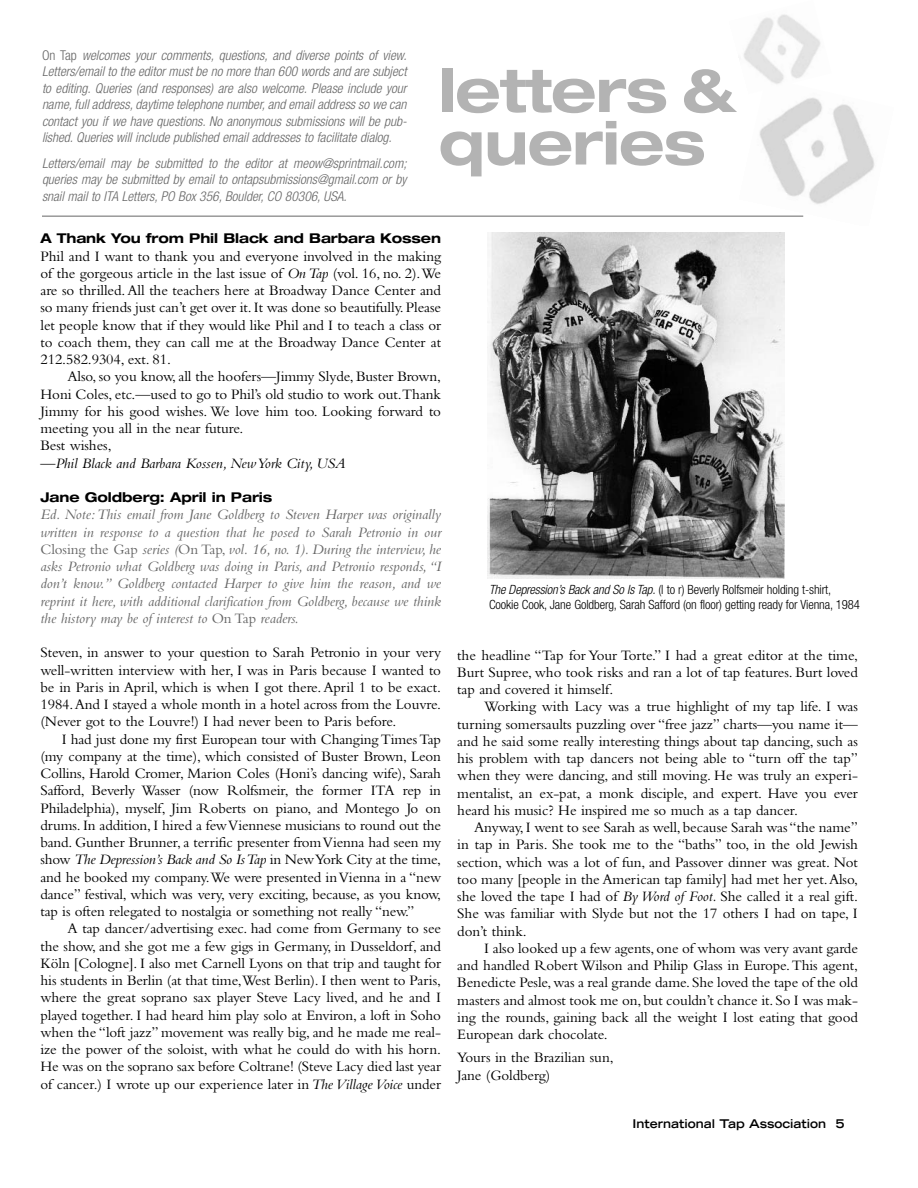
<style>
.page{position:relative;width:918px;height:1188px;background:#fff}
.page>*{position:absolute;margin:0;border:0;box-sizing:border-box;transform-origin:0 0}
.t1{font:700 expanded 60px/52.5px "Helvetica Neue";letter-spacing:-.015em;color:#b3b3b3}
.t2{font:15px/17.2px "Bembo";letter-spacing:-.005em;color:#000;text-align:justify}
.t3{font:italic 15px/17.2px "Bembo";letter-spacing:-.005em;color:#666;text-align:justify}
.t4{font:italic 15px "Bembo";letter-spacing:-.005em;color:#000}
.t5{font:italic 300 condensed 13.5px/16.5px "Helvetica Neue";color:#666;text-align:justify}
.t6{font:700 expanded 13.5px "Helvetica Neue";letter-spacing:-.01em;color:#000}
.t7{font:300 condensed 12.75px/15px "Helvetica Neue";letter-spacing:-.01em;color:#000}
.t8{font:700 expanded 12px "Trade Gothic LH";color:#000}
.s1{font-style:normal}
.s2{font-style:italic}
</style>
<div class="page">
<hr style="left:42px;top:215px;width:761px;height:2px;background:#999">
<img style="left:740px;top:97px;width:135px;height:120px">
<img style="left:743px;top:14px;width:78px;height:70px">
<img style="left:488px;top:232px;width:297px;height:346px">
<p class="t5" style="left:42px;top:48px;width:369px"><span class="s1">O n Ta p</span> welcomes your comments, questions, and diverse points of view.<br>Letters/emailto the editormustbe no more than 600 words and are subject to editing. Queries (and responses) are also welcome. Please include your name, fulladdress, daytime telephone number, and emailaddress so we can contact you if we have questions. No anonymous submissions will be pub&shy;lished. Queries will include published email addresses to facilitate dialog.</p>
<p class="t5" style="left:42px;top:156px;width:369px;text-align:left">Letters/email may be submitted to the editor at meow@sprintmail.com; queries may be submitted by email to ontapsubmissions@gmail.com or by snail mail to ITA Letters, PO Box 356, Boulder, CO 80306, USA.</p>
<h1 class="t1" style="left:438px;top:69px;width:299px">letters &amp; queries</h1>
<p class="t6" style="left:40px;top:234px;width:402px">A Thank You from Phil Black and Barbara Kossen</p>
<p class="t2" style="left:40px;top:249px;width:402px">Phil and I want to thank you and everyone involved in the making of the gorgeous article in the last issue of <span class="s2">On Tap</span> (vol. 16, no. 2).We are so thrilled.All the teachers here at Broadway Dance Center and so many friends just can’t get over it.It was done so beautifully.Please let people know that if they would like Phil and I to teach a class or to coach them, they can call me at the Broadway Dance Center at 212.582.9304, ext. 81.</p>
<p class="t2" style="left:40px;top:370px;width:402px;text-align:left;text-indent:27px">Also, so you know, all the hoofers—Jimmy Slyde, Buster Brown, Honi Coles, etc.—used to go to Phil’s old studio to work out.Thank Jimmy for his good wishes. We love him too. Looking forward to meeting you all in the near future.<br>Best wishes,</p>
<p class="t4" style="left:40px;top:458px;width:307px">—Phil Black and Barbara Kossen, New York City, USA</p>
<p class="t6" style="left:40px;top:492px;width:233px">Jane Goldberg: April in Paris</p>
<p class="t3" style="left:40px;top:508px;width:402px">Ed. Note:This email from Jane Goldberg to Steven Harper was originally written in response to a question that he posed to Sarah Petronio in our <span class="s1">Closing the Gap</span> series (<span class="s1">On Tap,</span> vol. 16, no. 1). During the interview, he asks Petronio what Goldberg was doing in Paris, and Petronio responds, “I don’t know.” Goldberg contacted Harper to give him the reason, and we reprint it here, with additional clarification from Goldberg, because we think the history may be of interest to <span class="s1">On Tap</span> readers.</p>
<p class="t2" style="left:40px;top:646px;width:402px">Steven, in answer to your question to Sarah Petronio in your very well-written interview with her, I was in Paris because I wanted to be in Paris in April, which is when I got there. April 1 to be exact.<br>1984.And I stayed a whole month in a hotel across from the Louvre. (Never got to the Louvre!) I had never been to Paris before.</p>
<p class="t2" style="left:40px;top:732px;width:402px;text-indent:21px">I had just done my first European tour with Changing Times Tap (my company at the time), which consisted of Buster Brown, Leon Collins, Harold Cromer, Marion Coles (Honi’s dancing wife), Sarah Safford, Beverly Wasser (now Rolfsmeir, the former ITA rep in Philadelphia), myself, Jim Roberts on piano, and Montego Jo on drums. In addition, I hired a few Viennese musicians to round out the band. Gunther Brunner, a terrific presenter from Vienna had seen my show <span class="s2">The Depression’s Back and So Is Tap</span> in New York City at the time, and he booked my company.We were presented in Vienna in a “new dance” festival, which was very, very exciting, because, as you know, tap is often relegated to nostalgia or something not really “new.”</p>
<p class="t2" style="left:40px;top:922px;width:402px;text-indent:27px">A tap dancer/advertising exec. had come from Germany to see the show, and she got me a few gigs in Germany, in Dusseldorf, and Köln [Cologne]. I also met Carnell Lyons on that trip and taught for his students in Berlin (at that time,West Berlin). I then went to Paris, where the great soprano sax player Steve Lacy lived, and he and I played together. I had heard him play solo at Environ, a loft in Soho when the “loft jazz” movement was really big, and he made me real&shy;ize the power of the soloist, with what he could do with his horn.<br>He was on the soprano sax before Coltrane! (Steve Lacy died last year of cancer.) I wrote up our experience later in<span class="s2">The Village Voice</span> under</p>
<p class="t7" style="left:489px;top:583px;width:372px"><span class="s2">The Depression’s Back and So Is Tap.</span>(l to r) Beverly Rolfsmeir holding t-shirt,<br>Cookie Cook, Jane Goldberg, Sarah Safford (on floor) getting ready for Vienna, 1984</p>
<p class="t2" style="left:457px;top:648px;width:402px">the headline “Tap for Your Torte.” I had a great editor at the time, Burt Supree, who took risks and ran a lot of tap features. Burt loved tap and covered it himself.</p>
<p class="t2" style="left:457px;top:700px;width:402px;text-indent:27px">Working with Lacy was a true highlight of my tap life. I was turning somersaults puzzling over “free jazz” charts—you name it— and he said some really interesting things about tap dancing, such as his problem with tap dancers not being able to “turn off the tap” when they were dancing, and still moving. He was truly an experi&shy;mentalist, an ex-pat, a monk disciple, and expert. Have you ever heard his music? He inspired me so much as a tap dancer.</p>
<p class="t2" style="left:457px;top:820px;width:402px;text-indent:17px">Anyway,I went to see Sarah as well,because Sarah was “the name” in tap in Paris. She took me to the “baths” too, in the old Jewish section, which was a lot of fun, and Passover dinner was great. Not too many [people in the American tap family] had met her yet.Also, she loved the tape I had of <span class="s2">By Word of Foot.</span> She called it a real gift.<br>She was familiar with Slyde but not the 17 others I had on tape, I don’t think.</p>
<p class="t2" style="left:457px;top:941px;width:402px;text-indent:27px">I also looked up a few agents,one of whom was very avant garde and handled Robert Wilson and Philip Glass in Europe.This agent, Benedicte Pesle,was a real grande dame.She loved the tape of the old masters and almost took me on,but couldn’t chance it.So I was mak&shy;ing the rounds, gaining back all the weight I lost eating that good European dark chocolate.</p>
<p class="t2" style="left:457px;top:1051px;width:158px">Yours in the Brazilian sun,<br>Jane (Goldberg)</p>
<p class="t8" style="left:632px;top:1118px;width:214px">International Tap Association 5</p>
</div>
